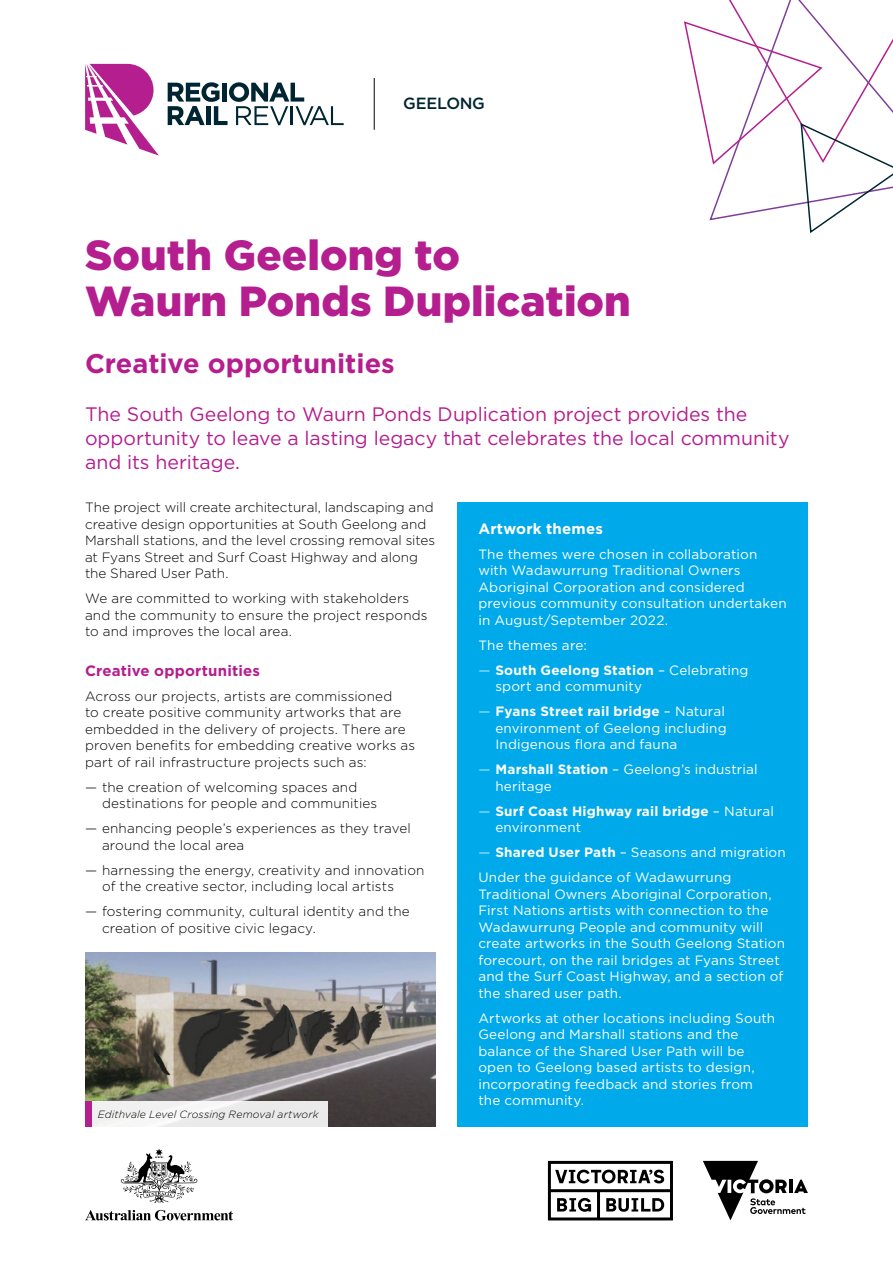
<style>
.page{position:relative;width:893px;height:1263px;background:#fff}
.page>*{position:absolute;margin:0;border:0;box-sizing:border-box;transform-origin:0 0}
.H1_-_WORDMARK{font:900 42px/46.5px "Gotham";color:#b41e8e}
.t1{font:700 27px "Gotham";color:#b41e8e}
.SMALL_INTRO{font:19.5px/24px "Gotham";letter-spacing:-.005em;color:#b41e8e}
.t2{font:500 16.2px "Gotham";letter-spacing:-.02em;color:#002532}
.BODY_H1{font:700 15px "Gotham";letter-spacing:.01em;color:#b41e8e}
.BODY_H1-2{font:700 15px "Gotham";letter-spacing:.015em;color:#fff}
.BODY_COPY{font:13.5px/16.5px "Gotham";letter-spacing:.01em;color:#fff}
.BODY_COPY-2{font:300 13.5px/16.5px "Gotham";letter-spacing:.005em;color:#000}
.t3{font:700 13.5px/16.5px "Gotham";letter-spacing:.015em;color:#fff}
.t4{font:italic 300 10.5px "Gotham";letter-spacing:.015em;color:#000}
.s1{font-weight:300}
.s2{font-weight:700}
.s3{font-weight:400}
</style>
<div class="page">
<svg style="left:684px;top:0;width:209px;height:233px"></svg>
<svg style="left:548px;top:1161px;width:125px;height:59px"></svg>
<svg style="left:703px;top:1161px;width:105px;height:59px"></svg>
<svg style="left:85px;top:1210px;width:148px;height:10px"></svg>
<svg style="left:121px;top:1149px;width:76px;height:54px"></svg>
<hr style="left:374px;top:78px;width:1px;height:52px;background:#000">
<svg style="left:85px;top:64px;width:74px;height:92px"></svg>
<svg style="left:168px;top:82px;width:176px;height:43px"></svg>
<div style="left:457px;top:502px;width:351px;height:624px;background:#00a9e9"></div>
<img style="left:85px;top:952px;width:351px;height:174px">
<div style="left:85px;top:1101px;width:242px;height:25px;background:linear-gradient(to right,#f3eef2,#ebeceb)"></div>
<div style="left:85px;top:1101px;width:6px;height:25px;background:#b41e8e"></div>
<p class="t2" style="left:403px;top:92px;width:83px">GEELONG</p>
<p class="H1_-_WORDMARK" style="left:85px;top:231px;width:547px">South Geelong to<br>Waurn Ponds Duplication</p>
<h2 class="t1" style="left:85px;top:346px;width:311px">Creative opportunities</h2>
<p class="SMALL_INTRO" style="left:85px;top:402px;width:706px">The South Geelong to Waurn Ponds Duplication project provides the opportunity to leave a lasting legacy that celebrates the local community and its heritage.</p>
<p class="BODY_COPY-2" style="left:85px;top:499px;width:352px">The project will create architectural, landscaping and creative design opportunities at South Geelong and Marshall stations, and the level crossing removal sites at Fyans Street and Surf Coast Highway and along the Shared User Path.</p>
<p class="BODY_COPY-2" style="left:85px;top:590px;width:344px">We are committed to working with stakeholders and the community to ensure the project responds to and improves the local area.</p>
<p class="BODY_H1" style="left:85px;top:660px;width:176px">Creative opportunities</p>
<p class="BODY_COPY-2" style="left:85px;top:687px;width:332px">Across our projects, artists are commissioned<br>to create positive community artworks that are embedded in the delivery of projects. There are proven benefits for embedding creative works as part of rail infrastructure projects such as:</p>
<p class="BODY_COPY-2" style="left:102px;top:778px;width:277px;text-indent:-17px">— the creation of welcoming spaces and destinations for people and communities</p>
<p class="BODY_COPY-2" style="left:102px;top:820px;width:310px;text-indent:-17px">— enhancing people’s experiences as they travel around the local area</p>
<p class="BODY_COPY-2" style="left:102px;top:861px;width:324px;text-indent:-17px">— harnessing the energy, creativity and innovation of the creative sector, including local artists</p>
<p class="BODY_COPY-2" style="left:102px;top:903px;width:309px;text-indent:-17px">— fostering community, cultural identity and the creation of positive civic legacy.</p>
<p class="BODY_H1-2" style="left:478px;top:518px;width:126px">Artwork themes</p>
<p class="BODY_COPY" style="left:478px;top:545px;width:310px">The themes were chosen in collaboration with Wadawurrung Traditional Owners Aboriginal Corporation and considered previous community consultation undertaken in August/September 2022.</p>
<p class="BODY_COPY" style="left:478px;top:636px;width:110px">The themes are:</p>
<p class="BODY_COPY" style="left:495px;top:661px;width:255px;text-indent:-17px"><span class="s1">—</span> <span class="s2">South Geelong Station</span> – Celebrating sport and community</p>
<p class="BODY_COPY" style="left:495px;top:703px;width:233px;text-indent:-17px"><span class="s1">—</span> <span class="s2">Fyans Street rail bridge</span> – Natural environment of Geelong including<br>Indigenous flora and fauna</p>
<p class="BODY_COPY" style="left:495px;top:761px;width:264px;text-indent:-17px"><span class="s1">—</span> <span class="s2">Marshall Station</span> – Geelong’s industrial heritage</p>
<p class="t3" style="left:495px;top:802px;width:280px;text-indent:-17px"><span class="s1">—</span> Surf Coast Highway rail bridge <span class="s3">– Natural environment</span></p>
<p class="BODY_COPY" style="left:478px;top:844px;width:309px"><span class="s1">—</span> <span class="s2">Shared User Path</span> – Seasons and migration</p>
<p class="BODY_COPY" style="left:478px;top:869px;width:308px">Under the guidance of Wadawurrung Traditional Owners Aboriginal Corporation, First Nations artists with connection to the Wadawurrung People and community will create artworks in the South Geelong Station forecourt, on the rail bridges at Fyans Street and the Surf Coast Highway, and a section of the shared user path.</p>
<p class="BODY_COPY" style="left:478px;top:1009px;width:298px">Artworks at other locations including South Geelong and Marshall stations and the balance of the Shared User Path will be open to Geelong based artists to design, incorporating feedback and stories from the community.</p>
<p class="t4" style="left:98px;top:1107px;width:222px">Edithvale Level Crossing Removal artwork</p>
</div>
